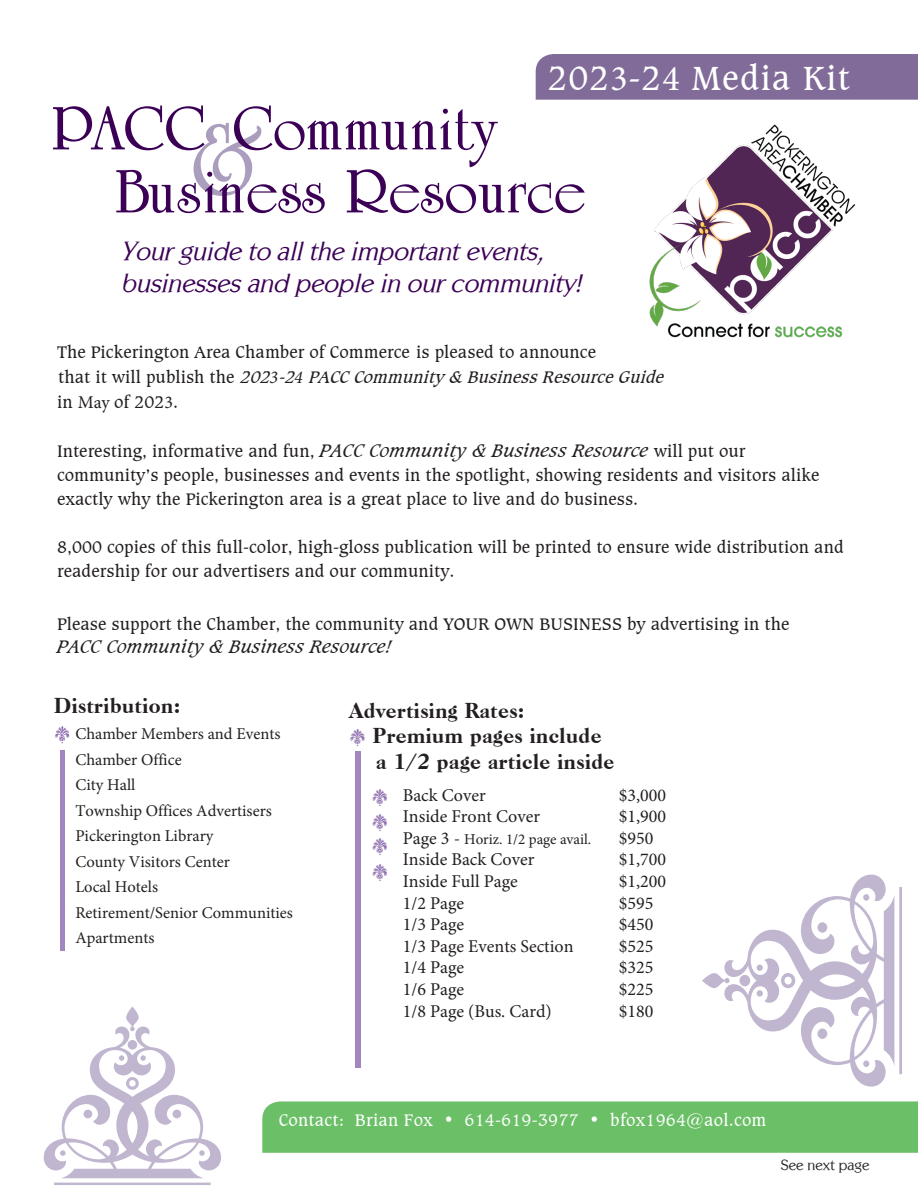
<style>
.page{position:relative;width:918px;height:1202px;background:#fff}
.page>*{position:absolute;margin:0;border:0;box-sizing:border-box;transform-origin:0 0}
.t1{font:700 108px "University Roman BT";color:#ab9dbd}
.t2{font:700 66px "University Roman BT";color:#3b0056}
.t3{font:36px "Caxton BT";letter-spacing:.025em;color:#fff}
.t4{font:italic 26.25px "Centabel";color:#3b0056}
.t5{font:800 21px "Caslon Old Face BT";letter-spacing:.025em;color:#231f20}
.t6{font:italic 19.5px "Caxton BT";color:#231f20}
.t7{font:18px/24.6px "Caxton BT";color:#231f20}
.t8{font:18px "Minion Pro";color:#231f20}
.t9{font:18px "Caxton BT";letter-spacing:.01em;color:#fff}
.t10{font:16.5px/25.5px "Minion Pro";color:#231f20}
.t11{font:15px "Minion Pro";color:#231f20}
.t12{font:15px "Centabel";color:#231f20}
.s1{font-family:"Minion Pro"}
.s2{font-style:italic}
.s3{font-family:"Minion Pro";font-style:italic}
.s4{font-style:italic;font-size:19.5px}
.s5{color:#9374b3}
.s6{font-size:18px}
</style>
<div class="page">
<div style="left:60px;top:749px;width:5px;height:201px;background:#a286be"></div>
<div style="left:262px;top:1101px;width:656px;height:51px;background:#6bc067"></div>
<svg style="left:44px;top:1006px;width:177px;height:179px"></svg>
<svg style="left:702px;top:874px;width:200px;height:212px"></svg>
<div style="left:536px;top:54px;width:382px;height:46px;background:#816c99"></div>
<div style="left:355px;top:751px;width:6px;height:317px;background:#a286be"></div>
<img style="left:649px;top:124px;width:207px;height:214px">
<svg style="left:55px;top:726px;width:14px;height:17px"></svg>
<p class="t3" style="left:548px;top:56px;width:304px">202<span class="s1">3</span>-2<span class="s1">4</span> Media Kit</p>
<p class="t2" style="left:52px;top:89px;width:445px">PACC Community</p>
<p class="t2" style="left:116px;top:152px;width:472px">Business Resource</p>
<p class="t4" style="left:120px;top:236px;width:432px">Yourguide to allthe importantevents,</p>
<p class="t4" style="left:120px;top:267px;width:469px">businessesand people in ourcommunity!</p>
<p class="t1" style="left:190px;top:96px;width:74px">&amp;</p>
<p class="t7" style="left:57px;top:340px;width:613px">The Pickerington Area Chamber of Commerce is pleased to announce<br>t h a t i t w i l l p u b l i s h t h e <span class="s2">202</span><span class="s3">3</span> <span class="s2">-2</span><span class="s3">4</span> <span class="s2">PACCCommunity &amp; BusinessResourceGuide </span>in <span class="s1">May</span> of 202<span class="s1">3</span>.</p>
<p class="t7" style="left:57px;top:438px;width:764px">Interesting, informative and fun, <span class="s4">PACC Community &amp; Business Resource</span> will put our community’s people, businesses and events in the spotlight, showing residents and visitors alike exactly why the Pickerington area is a great place to live and do business.</p>
<p class="t7" style="left:57px;top:535px;width:788px;line-height:24px">8,000 copies of this full-color, high-gloss publication will be printed to ensure wide distribution and readership for our advertisers and our community.</p>
<p class="t7" style="left:57px;top:611px;width:734px">Please support the Chamber, the community and YOUR OWN BUSINESS by advertising in the</p>
<p class="t6" style="left:57px;top:635px;width:337px">PACC Community &amp; Business Resource!</p>
<p class="t5" style="left:54px;top:692px;width:128px">Distribution:</p>
<p class="t5" style="left:350px;top:697px;width:177px">Advertising Rates:</p>
<p class="t5" style="left:350px;top:723px;width:254px"><span class="s5">▲</span> Premium pages include</p>
<p class="t5" style="left:376px;top:748px;width:240px">a 1/2 page article inside</p>
<p class="t8" style="left:403px;top:782px;width:84px">Back Cover</p>
<p class="t8" style="left:619px;top:782px;width:49px">$3,000</p>
<p class="t8" style="left:403px;top:804px;width:139px">Inside Front Cover</p>
<p class="t8" style="left:619px;top:804px;width:49px">$1,900</p>
<p class="t11" style="left:403px;top:829px;width:190px"><span class="s6">Page 3 -</span> Horiz. 1/2 page avail.</p>
<p class="t8" style="left:619px;top:826px;width:36px">$950</p>
<p class="t8" style="left:403px;top:847px;width:133px">Inside Back Cover</p>
<p class="t8" style="left:619px;top:847px;width:49px">$1,700</p>
<p class="t8" style="left:403px;top:869px;width:117px">Inside Full Page</p>
<p class="t8" style="left:619px;top:869px;width:49px">$1,200</p>
<p class="t8" style="left:403px;top:890px;width:63px">1/2 Page</p>
<p class="t8" style="left:619px;top:890px;width:36px">$595</p>
<p class="t8" style="left:403px;top:912px;width:63px">1/3 Page</p>
<p class="t8" style="left:619px;top:912px;width:36px">$450</p>
<p class="t8" style="left:403px;top:934px;width:172px">1/3 Page Events Section</p>
<p class="t8" style="left:619px;top:934px;width:36px">$525</p>
<p class="t8" style="left:403px;top:955px;width:63px">1/4 Page</p>
<p class="t8" style="left:619px;top:955px;width:36px">$325</p>
<p class="t8" style="left:403px;top:977px;width:63px">1/6 Page</p>
<p class="t8" style="left:619px;top:977px;width:36px">$225</p>
<p class="t8" style="left:403px;top:998px;width:150px">1/8 Page (Bus. Card)</p>
<p class="t8" style="left:619px;top:998px;width:36px">$180</p>
<p class="t10" style="left:75px;top:721px;width:219px">Chamber Members and Events<br>Chamber Office<br>City Hall<br>Township Offices Advertisers<br>Pickerington Library<br>County Visitors Center<br>Local Hotels<br>Retirement/Senior Communities<br>Apartments</p>
<p class="t9" style="left:279px;top:1109px;width:489px">Contact: Brian Fox • 614-619-3977 • bfox1964@aol.com</p>
<p class="t12" style="left:781px;top:1155px;width:90px">See next page</p>
</div>
